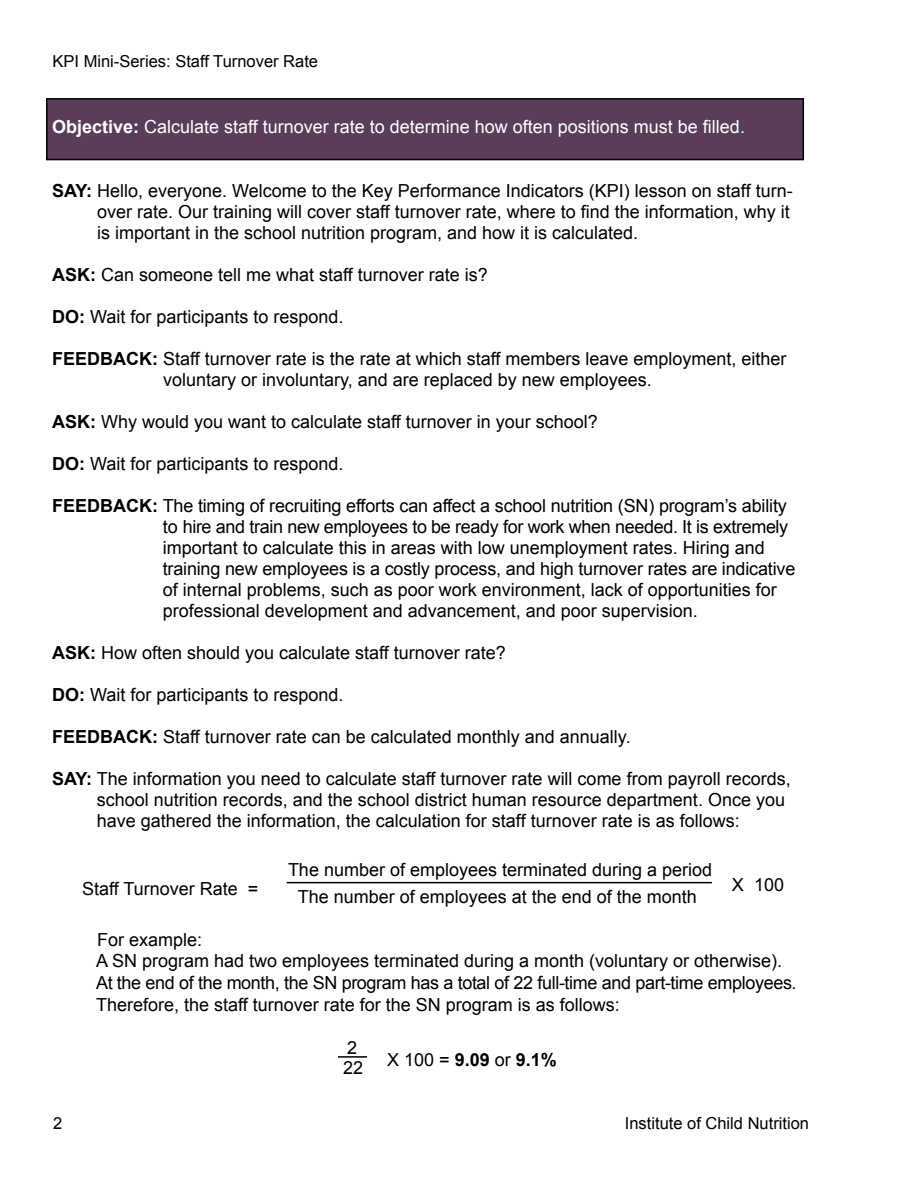
<style>
.page{position:relative;width:918px;height:1188px;background:#fff}
.page>*{position:absolute;margin:0;border:0;box-sizing:border-box;transform-origin:0 0}
.t1{font:18px/21px "Arial";color:#000}
.t2{font:18px "Arial";color:#fff}
.t3{font:700 18px "Arial";color:#000}
.t4{font:16.5px "Arial";color:#000}
.s1{font-weight:700}
.s2{font-weight:400}
</style>
<div class="page">
<div style="left:47px;top:99px;width:756px;height:61px;background:#593d59"></div>
<div style="left:46px;top:98px;width:758px;height:62px;border:2px solid #000"></div>
<hr style="left:287px;top:882px;width:425px;height:1px;background:#000">
<hr style="left:338px;top:1056px;width:29px;height:2px;background:#000">
<p class="t4" style="left:52px;top:51px;width:267px">KPI Mini-Series: Staff Turnover Rate</p>
<p class="t2" style="left:52px;top:115px;width:694px"><span class="s1">Objective:</span> Calculate staff turnover rate to determine how often positions must be filled.</p>
<p class="t1" style="left:97px;top:180px;width:697px;text-indent:-45px"><span class="s1">SAY:</span> Hello, everyone. Welcome to the Key Performance Indicators (KPI) lesson on staff turn&shy;over rate. Our training will cover staff turnover rate, where to find the information, why it is important in the school nutrition program, and how it is calculated.</p>
<p class="t1" style="left:52px;top:264px;width:437px"><span class="s1">ASK:</span> Can someone tell me what staff turnover rate is?</p>
<p class="t1" style="left:52px;top:306px;width:293px"><span class="s1">DO:</span> Wait for participants to respond.</p>
<p class="t1" style="left:163px;top:348px;width:625px;text-indent:-111px"><span class="s1">FEEDBACK:</span> Staff turnover rate is the rate at which staff members leave employment, either voluntary or involuntary, and are replaced by new employees.</p>
<p class="t1" style="left:52px;top:411px;width:547px"><span class="s1">ASK:</span> Why would you want to calculate staff turnover in your school?</p>
<p class="t1" style="left:52px;top:453px;width:293px"><span class="s1">DO:</span> Wait for participants to respond.</p>
<p class="t1" style="left:163px;top:495px;width:634px;text-indent:-111px"><span class="s1">FEEDBACK:</span> The timing of recruiting efforts can affect a school nutrition (SN) program’s ability to hire and train new employees to be ready for work when needed. It is extremely important to calculate this in areas with low unemployment rates. Hiring and training new employees is a costly process, and high turnover rates are indicative of internal problems, such as poor work environment, lack of opportunities for professional development and advancement, and poor supervision.</p>
<p class="t1" style="left:52px;top:642px;width:455px"><span class="s1">ASK:</span> How often should you calculate staff turnover rate?</p>
<p class="t1" style="left:52px;top:684px;width:293px"><span class="s1">DO:</span> Wait for participants to respond.</p>
<p class="t1" style="left:52px;top:726px;width:580px"><span class="s1">FEEDBACK:</span> Staff turnover rate can be calculated monthly and annually.</p>
<p class="t1" style="left:97px;top:768px;width:695px;text-indent:-45px"><span class="s1">SAY:</span> The information you need to calculate staff turnover rate will come from payroll records, school nutrition records, and the school district human resource department. Once you have gathered the information, the calculation for staff turnover rate is as follows:</p>
<p class="t1" style="left:82px;top:878px;width:178px">Staff Turnover Rate =</p>
<p class="t1" style="left:288px;top:856px;width:426px;line-height:27px;text-align:center">The number of employees terminated during a period<br>The number of employees at the end of the month</p>
<p class="t1" style="left:732px;top:874px;width:54px">X 100</p>
<p class="t1" style="left:96px;top:929px;width:702px;line-height:21.6px">For example:<br>A SN program had two employees terminated during a month (voluntary or otherwise).<br>At the end of the month, the SN program has a total of 22 full-time and part-time employees.<br>Therefore, the staff turnover rate for the SN program is as follows:</p>
<p class="t1" style="left:347px;top:1037px;width:12px">2</p>
<p class="t3" style="left:387px;top:1048px;width:171px"><span class="s2">X 100 =</span> 9.09 <span class="s2">or</span> 9.1%</p>
<p class="t1" style="left:343px;top:1057px;width:22px">22</p>
<p class="t4" style="left:53px;top:1112px;width:11px">2</p>
<p class="t4" style="left:625px;top:1112px;width:186px">Institute of Child Nutrition</p>
</div>
